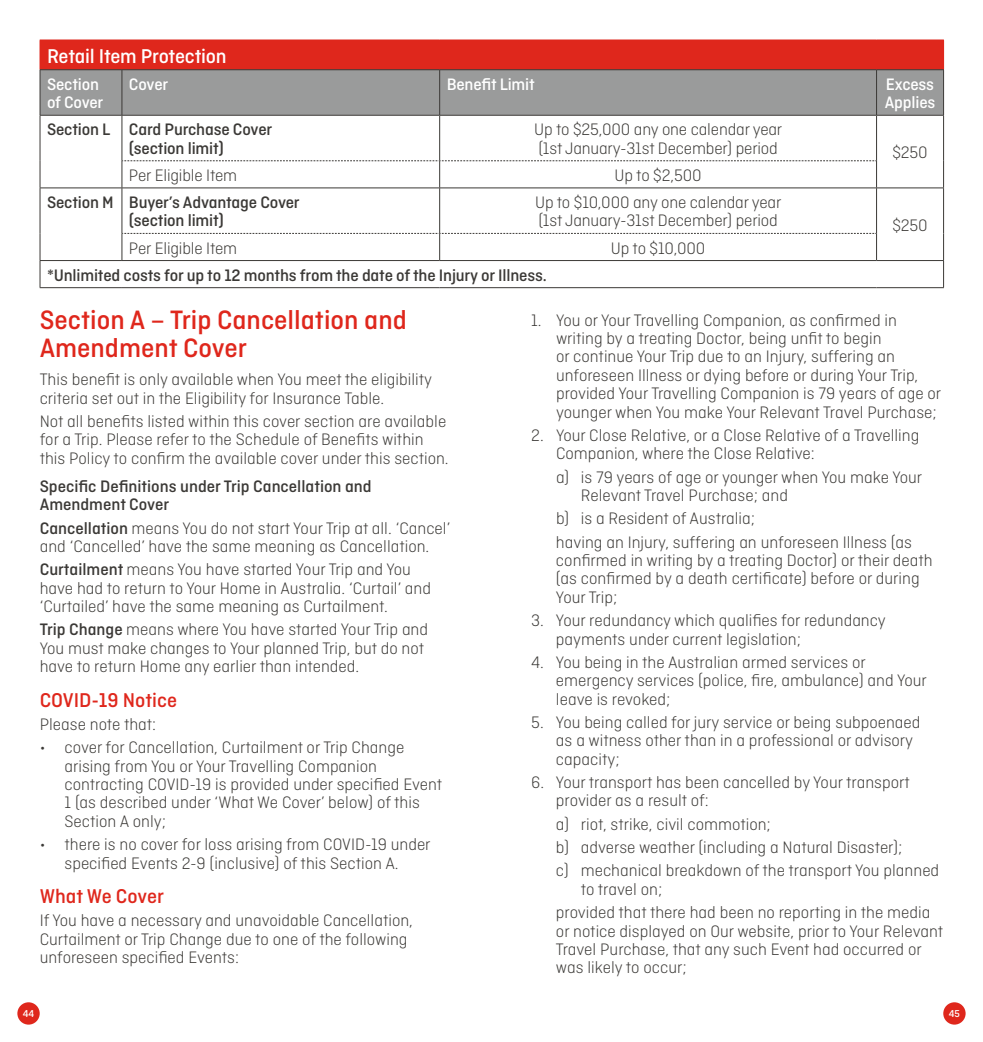
<style>
.page{position:relative;width:983px;height:1042px;background:#fff}
.page>*{position:absolute;margin:0;border:0;box-sizing:border-box;transform-origin:0 0}
.t1{font:500 28px/28px "Ciutadella";color:#df271c}
.t2{font:500 21px "Ciutadella";color:#df271c}
.t3{font:500 21px "Ciutadella";letter-spacing:-.01em;color:#fff}
.t4{font:300 17.5px/18.4px "Ciutadella";color:#3b3936}
.t5{font:500 17.5px/18.4px "Ciutadella";letter-spacing:-.01em;color:#3b3936}
.t6{font:500 17.5px/18.4px "Ciutadella";letter-spacing:-.01em;color:#fff}
.t7{font:500 10.5px "Ciutadella";color:#fff}
.s1{font-weight:500}
</style>
<div class="page">
<div style="left:17px;top:1002px;width:23px;height:22px;background:#df271c;border-radius:50%"></div>
<div style="left:943px;top:1002px;width:22px;height:22px;background:#df271c;border-radius:50%"></div>
<svg style="left:41px;top:116px;width:902px;height:146px"></svg>
<svg style="left:40px;top:40px;width:904px;height:75px;background:#b46c68"></svg>
<hr style="left:40px;top:69px;width:82px;height:1px;background:#3b3936">
<hr style="left:876px;top:69px;width:67px;height:1px;background:#3b3936">
<hr style="left:439px;top:69px;width:437px;height:1px;background:#3b3936">
<hr style="left:122px;top:69px;width:317px;height:1px;background:#3b3936">
<hr style="left:122px;top:70px;width:1px;height:45px;background:#3b3936">
<hr style="left:122px;top:115px;width:317px;height:1px;background:#3b3936">
<hr style="left:439px;top:70px;width:1px;height:45px;background:#3b3936">
<hr style="left:876px;top:70px;width:1px;height:45px;background:#3b3936">
<hr style="left:122px;top:188px;width:317px;height:1px;background:#3b3936">
<hr style="left:122px;top:260px;width:317px;height:1px;background:#3b3936">
<hr style="left:40px;top:287px;width:82px;height:1px;background:#3b3936">
<hr style="left:122px;top:287px;width:317px;height:1px;background:#3b3936">
<hr style="left:439px;top:287px;width:437px;height:1px;background:#3b3936">
<hr style="left:876px;top:287px;width:67px;height:1px;background:#3b3936">
<hr style="left:439px;top:115px;width:437px;height:1px;background:#3b3936">
<hr style="left:439px;top:116px;width:1px;height:44px;background:#3b3936">
<hr style="left:40px;top:115px;width:82px;height:1px;background:#3b3936">
<hr style="left:40px;top:116px;width:1px;height:45px;background:#3b3936">
<hr style="left:122px;top:116px;width:1px;height:45px;background:#3b3936">
<svg style="left:40px;top:161px;width:1px;height:27px"></svg>
<hr style="left:876px;top:115px;width:67px;height:1px;background:#3b3936">
<hr style="left:876px;top:116px;width:1px;height:45px;background:#3b3936">
<hr style="left:943px;top:116px;width:1px;height:45px;background:#3b3936">
<svg style="left:122px;top:160px;width:755px;height:28px"></svg>
<svg style="left:943px;top:161px;width:1px;height:27px"></svg>
<hr style="left:40px;top:188px;width:82px;height:1px;background:#3b3936">
<hr style="left:40px;top:188px;width:1px;height:45px;background:#3b3936">
<hr style="left:122px;top:188px;width:1px;height:45px;background:#3b3936">
<svg style="left:40px;top:233px;width:1px;height:54px"></svg>
<hr style="left:40px;top:260px;width:82px;height:1px;background:#3b3936">
<hr style="left:439px;top:188px;width:437px;height:1px;background:#3b3936">
<hr style="left:439px;top:188px;width:1px;height:45px;background:#3b3936">
<hr style="left:439px;top:260px;width:437px;height:1px;background:#3b3936">
<hr style="left:876px;top:188px;width:67px;height:1px;background:#3b3936">
<hr style="left:876px;top:188px;width:1px;height:45px;background:#3b3936">
<hr style="left:943px;top:188px;width:1px;height:45px;background:#3b3936">
<svg style="left:943px;top:233px;width:1px;height:54px"></svg>
<hr style="left:876px;top:260px;width:67px;height:1px;background:#3b3936">
<svg style="left:122px;top:233px;width:755px;height:27px"></svg>
<p class="t3" style="left:47px;top:44px;width:181px">Retail Item Protection</p>
<p class="t6" style="left:47px;top:75px;width:58px">Section of Cover</p>
<p class="t6" style="left:129px;top:75px;width:41px">Cover</p>
<p class="t6" style="left:446px;top:75px;width:90px">Benefit Limit</p>
<p class="t6" style="left:884px;top:75px;width:52px">Excess<br>Applies</p>
<p class="t5" style="left:129px;top:120px;width:145px;text-indent:-82px">Section L Card Purchase Cover (section limit)</p>
<p class="t4" style="left:534px;top:120px;width:249px">Up to $25,000 any one calendar year (1st January-31st December) period</p>
<p class="t4" style="left:892px;top:143px;width:37px">$250</p>
<p class="t4" style="left:129px;top:166px;width:110px">Per Eligible Item</p>
<p class="t4" style="left:614px;top:166px;width:88px">Up to $2,500</p>
<p class="t5" style="left:47px;top:193px;width:254px;text-align:center">Section M Buyer’s Advantage Cover (section limit)</p>
<p class="t4" style="left:535px;top:193px;width:247px">Up to $10,000 any one calendar year (1st January-31st December) period</p>
<p class="t4" style="left:892px;top:216px;width:37px">$250</p>
<p class="t4" style="left:129px;top:239px;width:110px">Per Eligible Item</p>
<p class="t4" style="left:610px;top:239px;width:96px">Up to $10,000</p>
<p class="t5" style="left:47px;top:266px;width:501px">*Unlimited costs for up to 12 months from the date of the Injury or Illness.</p>
<h1 class="t1" style="left:40px;top:305px;width:368px">Section A – Trip Cancellation and<br>Amendment Cover</h1>
<p class="t4" style="left:40px;top:370px;width:393px">This benefit is only available when You meet the eligibility criteria set out in the Eligibility for Insurance Table.</p>
<p class="t4" style="left:40px;top:412px;width:410px">Not all benefits listed within this cover section are available for a Trip. Please refer to the Schedule of Benefits within this Policy to confirm the available cover under this section.</p>
<p class="t5" style="left:40px;top:477px;width:333px">Specific Definitions under Trip Cancellation and<br>Amendment Cover</p>
<p class="t4" style="left:40px;top:519px;width:412px"><span class="s1">Cancellation</span> means You do not start Your Trip at all. ‘Cancel’ and ‘Cancelled’ have the same meaning as Cancellation.</p>
<p class="t4" style="left:40px;top:560px;width:392px"><span class="s1">Curtailment</span> means You have started Your Trip and You have had to return to Your Home in Australia. ‘Curtail’ and ‘Curtailed’ have the same meaning as Curtailment.</p>
<p class="t4" style="left:40px;top:620px;width:390px"><span class="s1">Trip Change</span> means where You have started Your Trip and<br>You must make changes to Your planned Trip, but do not have to return Home any earlier than intended.</p>
<p class="t2" style="left:40px;top:688px;width:139px">COVID-19 Notice</p>
<p class="t4" style="left:40px;top:715px;width:118px">Please note that:</p>
<p class="t4" style="left:64px;top:738px;width:379px;text-indent:-25px">• cover for Cancellation, Curtailment or Trip Change arising from You or Your Travelling Companion contracting COVID-19 is provided under specified Event 1 (as described under ‘What We Cover’ below) of this Section A only;</p>
<p class="t4" style="left:40px;top:835px;width:392px;text-align:center">• there is no cover for loss arising from COVID-19 under specified Events 2-9 (inclusive) of this Section A.</p>
<p class="t2" style="left:40px;top:884px;width:126px">What We Cover</p>
<p class="t4" style="left:40px;top:911px;width:374px">If You have a necessary and unavoidable Cancellation,<br>Curtailment or Trip Change due to one of the following unforeseen specified Events:</p>
<p class="t4" style="left:556px;top:311px;width:386px;text-indent:-25px">1. You or Your Travelling Companion, as confirmed in writing by a treating Doctor, being unfit to begin<br>or continue Your Trip due to an Injury, suffering an unforeseen Illness or dying before or during Your Trip, provided Your Travelling Companion is 79 years of age or younger when You make Your Relevant Travel Purchase;</p>
<p class="t4" style="left:556px;top:426px;width:365px;text-indent:-25px">2. Your Close Relative, or a Close Relative of a Travelling<br>Companion, where the Close Relative:</p>
<p class="t4" style="left:580px;top:468px;width:343px;text-indent:-25px">a) is 79 years of age or younger when You make Your<br>Relevant Travel Purchase; and</p>
<p class="t4" style="left:556px;top:507px;width:357px;line-height:23.3px">b) is a Resident of Australia;<br>having an Injury, suffering an unforeseen Illness (as</p>
<p class="t4" style="left:556px;top:551px;width:378px">confirmed in writing by a treating Doctor) or their death (as confirmed by a death certificate) before or during<br>Your Trip;</p>
<p class="t4" style="left:556px;top:611px;width:331px;text-indent:-25px">3. Your redundancy which qualifies for redundancy payments under current legislation;</p>
<p class="t4" style="left:556px;top:653px;width:372px;text-indent:-25px">4. You being in the Australian armed services or emergency services (police, fire, ambulance) and Your leave is revoked;</p>
<p class="t4" style="left:556px;top:713px;width:366px;text-indent:-25px">5. You being called for jury service or being subpoenaed as a witness other than in a professional or advisory capacity;</p>
<p class="t4" style="left:556px;top:773px;width:355px;text-indent:-25px">6. Your transport has been cancelled by Your transport provider as a result of:</p>
<p class="t4" style="left:556px;top:812px;width:385px;line-height:23.3px">a) riot, strike, civil commotion;<br>b) adverse weather (including a Natural Disaster);<br>c) mechanical breakdown of the transport You planned</p>
<p class="t4" style="left:555px;top:877px;width:376px;line-height:23.3px;text-indent:25px">to travel on;<br>provided that there had been no reporting in the media</p>
<p class="t4" style="left:555px;top:921px;width:388px">or notice displayed on Our website, prior to Your Relevant<br>Travel Purchase, that any such Event had occurred or was likely to occur;</p>
<p class="t7" style="left:23px;top:1007px;width:13px">44</p>
<p class="t7" style="left:948px;top:1007px;width:13px">45</p>
</div>
